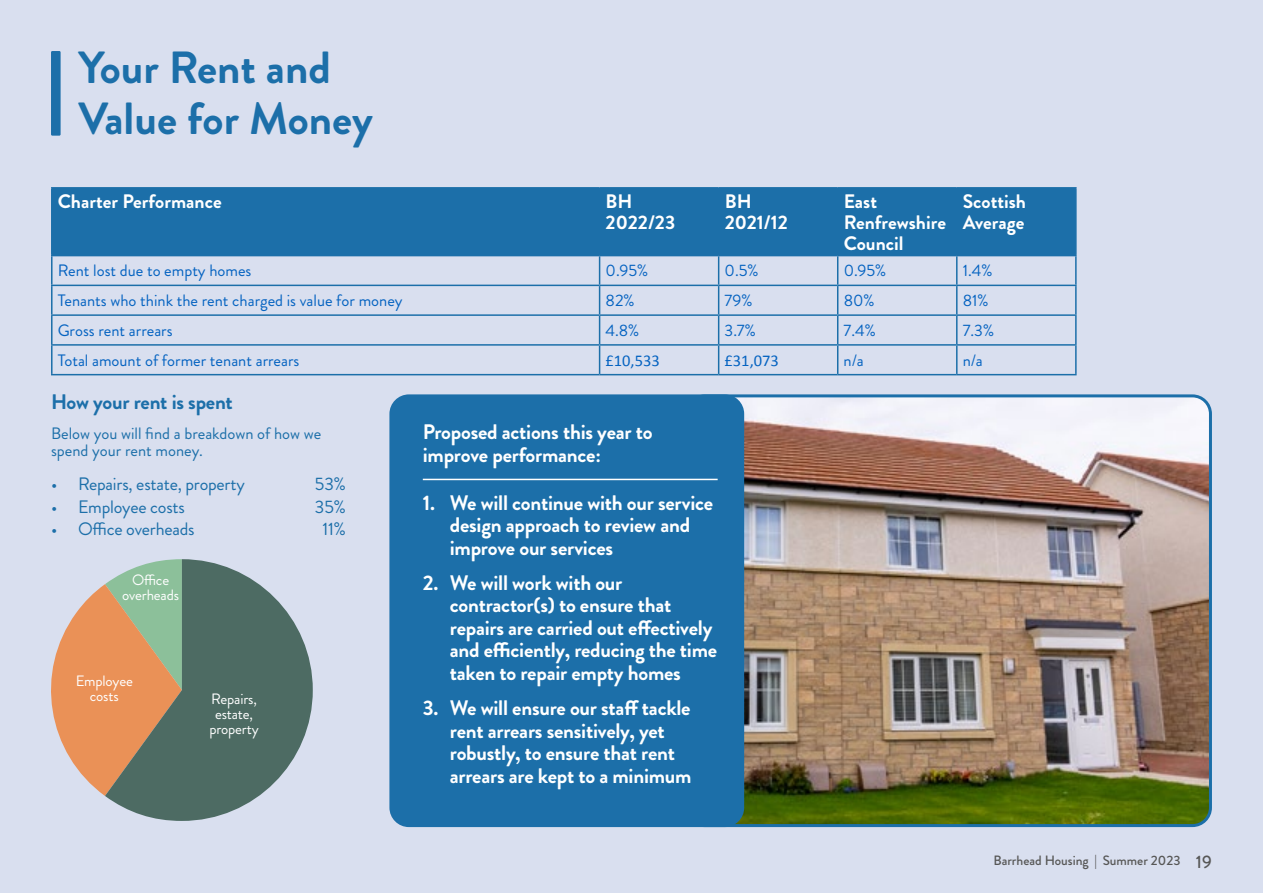
<style>
.page{position:relative;width:1263px;height:893px;background:#d9dfef}
.page>*{position:absolute;margin:0;border:0;box-sizing:border-box;transform-origin:0 0}
.t1{font:700 45px/51px "Brandon Grotesque";color:#1c6fa9}
.t2{font:700 21px/22.5px "Brandon Grotesque";letter-spacing:-.01em;color:#fff}
.t3{font:700 21px "Brandon Grotesque";letter-spacing:-.01em;color:#1c6fa9}
.t4{font:700 19.5px/21px "Brandon Grotesque";color:#fff}
.t5{font:18px "Brandon Grotesque";letter-spacing:-.01em;color:#1c6fa9}
.t6{font:16.5px "Brandon Grotesque";color:#0563c1}
.t7{font:16.5px/17px "Brandon Grotesque";color:#1c6fa9}
.t8{font:16.5px "Calibri";color:#0563c1}
.t9{font:15px/15px "Brandon Grotesque";letter-spacing:-.01em;color:#fff;text-align:center}
.t10{font:500 13.5px "Brandon Grotesque";color:#575756}
.s1{font-size:18px}
</style>
<div class="page">
<img style="left:734px;top:398px;width:474px;height:425px">
<div style="left:685px;top:394px;width:527px;height:433px;border:3px solid #1c6fa9;border-radius:18px"></div>
<div style="left:391px;top:396px;width:352px;height:430px;background:#1c6fa9;border-radius:18px"></div>
<div style="left:389px;top:394px;width:355px;height:433px;border:3px solid #1c6fa9;border-radius:18px"></div>
<div style="left:53px;top:189px;width:1022px;height:66px;background:#1c6fa9"></div>
<hr style="left:51px;top:187px;width:549px;height:2px;background:#1c6fa9">
<hr style="left:51px;top:189px;width:2px;height:66px;background:#1c6fa9">
<hr style="left:600px;top:187px;width:119px;height:2px;background:#1c6fa9">
<hr style="left:599px;top:189px;width:1px;height:66px;background:#1c6fa9">
<hr style="left:719px;top:187px;width:119px;height:2px;background:#1c6fa9">
<hr style="left:718px;top:189px;width:1px;height:66px;background:#1c6fa9">
<hr style="left:838px;top:187px;width:119px;height:2px;background:#1c6fa9">
<hr style="left:837px;top:189px;width:1px;height:66px;background:#1c6fa9">
<hr style="left:957px;top:187px;width:119px;height:2px;background:#1c6fa9">
<hr style="left:956px;top:189px;width:1px;height:66px;background:#1c6fa9">
<hr style="left:1075px;top:189px;width:1px;height:66px;background:#1c6fa9">
<hr style="left:51px;top:255px;width:549px;height:1px;background:#1c6fa9">
<hr style="left:51px;top:256px;width:2px;height:29px;background:#1c6fa9">
<hr style="left:600px;top:255px;width:119px;height:1px;background:#1c6fa9">
<hr style="left:719px;top:255px;width:119px;height:1px;background:#1c6fa9">
<hr style="left:838px;top:255px;width:119px;height:1px;background:#1c6fa9">
<hr style="left:957px;top:255px;width:119px;height:1px;background:#1c6fa9">
<hr style="left:51px;top:285px;width:549px;height:1px;background:#1c6fa9">
<hr style="left:51px;top:286px;width:2px;height:28px;background:#1c6fa9">
<hr style="left:600px;top:285px;width:119px;height:1px;background:#1c6fa9">
<hr style="left:719px;top:285px;width:119px;height:1px;background:#1c6fa9">
<hr style="left:838px;top:285px;width:119px;height:1px;background:#1c6fa9">
<hr style="left:957px;top:285px;width:119px;height:1px;background:#1c6fa9">
<hr style="left:51px;top:314px;width:549px;height:2px;background:#1c6fa9">
<hr style="left:51px;top:316px;width:2px;height:28px;background:#1c6fa9">
<hr style="left:600px;top:314px;width:119px;height:2px;background:#1c6fa9">
<hr style="left:719px;top:314px;width:119px;height:2px;background:#1c6fa9">
<hr style="left:838px;top:314px;width:119px;height:2px;background:#1c6fa9">
<hr style="left:957px;top:314px;width:119px;height:2px;background:#1c6fa9">
<hr style="left:51px;top:344px;width:549px;height:2px;background:#1c6fa9">
<hr style="left:51px;top:346px;width:2px;height:28px;background:#1c6fa9">
<hr style="left:600px;top:344px;width:119px;height:2px;background:#1c6fa9">
<svg style="left:599px;top:256px;width:1px;height:118px"></svg>
<hr style="left:719px;top:344px;width:119px;height:2px;background:#1c6fa9">
<svg style="left:718px;top:256px;width:1px;height:118px"></svg>
<hr style="left:838px;top:344px;width:119px;height:2px;background:#1c6fa9">
<svg style="left:837px;top:256px;width:1px;height:118px"></svg>
<hr style="left:957px;top:344px;width:119px;height:2px;background:#1c6fa9">
<svg style="left:956px;top:256px;width:1px;height:118px"></svg>
<svg style="left:1075px;top:256px;width:1px;height:118px"></svg>
<hr style="left:51px;top:374px;width:549px;height:1px;background:#1c6fa9">
<hr style="left:600px;top:374px;width:119px;height:1px;background:#1c6fa9">
<hr style="left:719px;top:374px;width:119px;height:1px;background:#1c6fa9">
<hr style="left:838px;top:374px;width:119px;height:1px;background:#1c6fa9">
<hr style="left:957px;top:374px;width:119px;height:1px;background:#1c6fa9">
<div style="left:51px;top:51px;width:10px;height:85px;background:#1c6fa9"></div>
<hr style="left:423px;top:479px;width:295px;height:1px;background:#fff">
<svg style="left:51px;top:584px;width:54px;height:212px"></svg>
<svg style="left:105px;top:559px;width:208px;height:262px;background:#818979"></svg>
<h1 class="t1" style="left:79px;top:43px;width:296px">Your Rent and<br>Value for Money</h1>
<p class="t4" style="left:58px;top:191px;width:165px">Charter Performance</p>
<p class="t4" style="left:606px;top:191px;width:71px">BH<br>2022/23</p>
<p class="t4" style="left:725px;top:191px;width:65px">BH<br>2021/12</p>
<p class="t4" style="left:844px;top:191px;width:104px">East<br>Renfrewshire<br>Council</p>
<p class="t4" style="left:963px;top:191px;width:65px">Scottish<br>Average</p>
<p class="t6" style="left:58px;top:259px;width:195px">Rent lost due to empty homes</p>
<p class="t6" style="left:606px;top:259px;width:44px">0.95%</p>
<p class="t6" style="left:725px;top:259px;width:36px">0.5%</p>
<p class="t6" style="left:844px;top:259px;width:44px">0.95%</p>
<p class="t6" style="left:963px;top:259px;width:31px">1.4%</p>
<p class="t6" style="left:58px;top:289px;width:346px">Tenants who think the rent charged is value for money</p>
<p class="t6" style="left:605px;top:289px;width:31px">82%</p>
<p class="t6" style="left:725px;top:289px;width:29px">79%</p>
<p class="t6" style="left:844px;top:289px;width:33px">80%</p>
<p class="t6" style="left:963px;top:289px;width:27px">81%</p>
<p class="t6" style="left:58px;top:319px;width:116px">Gross rent arrears</p>
<p class="t6" style="left:605px;top:319px;width:35px">4.8%</p>
<p class="t6" style="left:725px;top:319px;width:33px">3.7%</p>
<p class="t6" style="left:844px;top:319px;width:34px">7.4%</p>
<p class="t6" style="left:963px;top:319px;width:33px">7.3%</p>
<p class="t6" style="left:58px;top:349px;width:243px">Total amount of former tenant arrears</p>
<p class="t8" style="left:605px;top:350px;width:56px">£10,533</p>
<p class="t8" style="left:724px;top:350px;width:56px">£31,073</p>
<p class="t6" style="left:844px;top:349px;width:22px">n/a</p>
<p class="t6" style="left:963px;top:349px;width:22px">n/a</p>
<p class="t3" style="left:51px;top:387px;width:183px">How your rent is spent</p>
<p class="t7" style="left:51px;top:425px;width:272px">Below you will find a breakdown of how we spend your rent money.</p>
<p class="t5" style="left:51px;top:472px;width:195px">• Repairs, estate, property</p>
<p class="t5" style="left:315px;top:472px;width:32px">53%</p>
<p class="t5" style="left:51px;top:494px;width:135px">• Employee costs</p>
<p class="t5" style="left:315px;top:494px;width:32px">35%</p>
<p class="t5" style="left:51px;top:517px;width:145px">• Office overheads</p>
<p class="t5" style="left:322px;top:517px;width:25px">11%</p>
<p class="t9" style="left:122px;top:573px;width:58px">Office overheads</p>
<p class="t9" style="left:76px;top:673px;width:59px">Employee costs</p>
<p class="t9" style="left:209px;top:691px;width:51px">Repairs, estate, property</p>
<p class="t2" style="left:423px;top:421px;width:231px">Proposed actions this year to improve performance:</p>
<p class="t2" style="left:450px;top:492px;width:265px;text-indent:-27px">1. We will continue with our service design approach to review and improve our services</p>
<p class="t2" style="left:450px;top:572px;width:269px;text-indent:-27px">2. We will work with our contractor(s) to ensure that repairs are carried out effectively and efficiently, reducing the time taken to repair empty homes</p>
<p class="t2" style="left:450px;top:697px;width:243px;text-indent:-27px">3. We will ensure our staff tackle rent arrears sensitively, yet robustly, to ensure that rent arrears are kept to a minimum</p>
<p class="t10" style="left:993px;top:851px;width:220px">Barrhead Housing | Summer 2023 <span class="s1">19</span></p>
</div>
